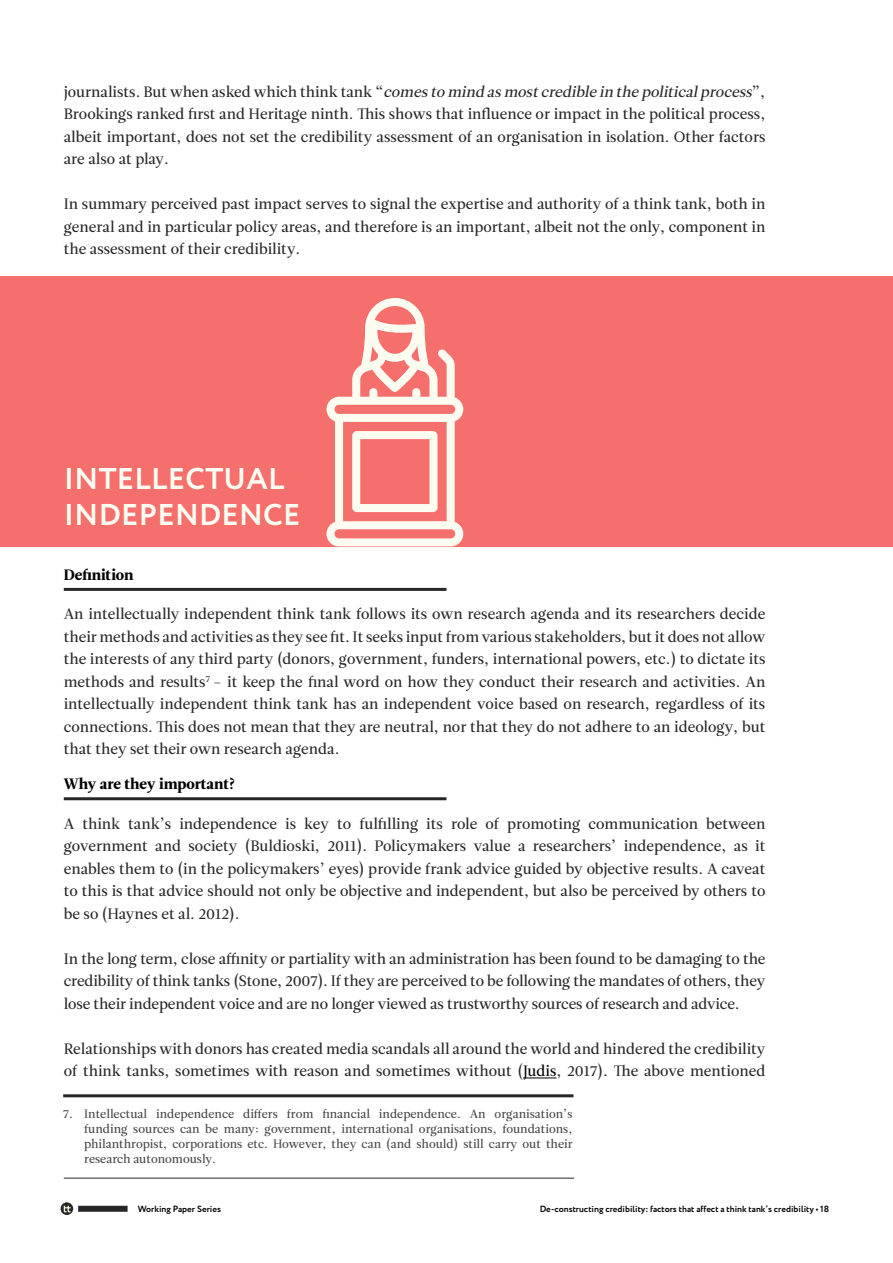
<style>
.page{position:relative;width:893px;height:1263px;background:#fff}
.page>*{position:absolute;margin:0;border:0;box-sizing:border-box;transform-origin:0 0}
.t1{font:700 30px/36px "Circe";letter-spacing:.01em;color:#fdfdf3}
.t2{font:15px/22.5px "Leitura Roman 2";color:#272727;text-align:justify}
.t3{font:15px "Leitura Roman 4";color:#000}
.t4{font:12px/15px "Leitura Roman 2";color:#474545;text-align:justify}
.t5{font:700 9px "Circe";color:#000}
.s1{font-style:italic}
.s2{color:#000}
</style>
<div class="page">
<div style="left:78px;top:1206px;width:50px;height:6px;background:#272727"></div>
<svg style="left:60px;top:1202px;width:13px;height:13px"></svg>
<svg style="left:64px;top:1206px;width:7px;height:6px"></svg>
<hr style="left:64px;top:588px;width:382px;height:3px;background:#272727">
<hr style="left:64px;top:797px;width:382px;height:3px;background:#272727">
<hr style="left:63px;top:1094px;width:510px;height:3px;background:#272727">
<hr style="left:64px;top:1178px;width:510px;height:1px;background:#272727">
<hr style="left:523px;top:1077px;width:33px;height:1px;background:#000">
<div style="left:0;top:276px;width:893px;height:270px;background:#f5706c"></div>
<svg style="left:326px;top:298px;width:137px;height:248px"></svg>
<p class="t2" style="left:64px;top:80px;width:703px">j o u r n a l i s t s . B u t wh e n a s ke d wh i c h t h i n k t a n k “ <span class="s1">comes to mind as mostcredible in the politicalprocess</span>” , Brookings ranked first and Heritage ninth. This shows that influence or impact in the political process, albeit important, does not set the credibility assessment of an organisation in isolation. Other factors are also at play.</p>
<p class="t2" style="left:64px;top:193px;width:703px">In summary perceived past impact serves to signal the expertise and authority of a think tank, both in general and in particular policy areas, and therefore is an important, albeit not the only, component in the assessment of their credibility.</p>
<h1 class="t1" style="left:64px;top:463px;width:238px">INTELLECTUAL<br>INDEPENDENCE</h1>
<p class="t3" style="left:64px;top:566px;width:71px">Definition</p>
<p class="t2" style="left:64px;top:603px;width:703px">An intellectually independent think tank follows its own research agenda and its researchers decide their methods and activities as they see fit. It seeks input from various stakeholders, but it does not allow the interests of any third party (donors, government, funders, international powers, etc.) to dictate its methods and results<sup>7</sup> – it keep the final word on how they conduct their research and activities. An intellectually independent think tank has an independent voice based on research, regardless of its connections. This does not mean that they are neutral, nor that they do not adhere to an ideology, but that they set their own research agenda.</p>
<p class="t3" style="left:64px;top:775px;width:173px">Why are they important?</p>
<p class="t2" style="left:64px;top:813px;width:703px">A think tank’s independence is key to fulfilling its role of promoting communication between government and society (Buldioski, 2011). Policymakers value a researchers’ independence, as it enables them to (in the policymakers’ eyes) provide frank advice guided by objective results. A caveat to this is that advice should not only be objective and independent, but also be perceived by others to be so (Haynes et al. 2012).</p>
<p class="t2" style="left:64px;top:948px;width:703px">In the long term, close affinity or partiality with an administration has been found to be damaging to the credibility of think tanks (Stone, 2007). If they are perceived to be following the mandates of others, they lose their independent voice and are no longer viewed as trustworthy sources of research and advice.</p>
<p class="t2" style="left:64px;top:1038px;width:703px">Relationships with donors has created media scandals all around the world and hindered the credibility of think tanks, sometimes with reason and sometimes without (<span class="s2">Judis</span>, 2017). The above mentioned</p>
<p class="t4" style="left:84px;top:1107px;width:490px;text-indent:-21px">7. Intellectual independence differs from financial independence. An organisation’s funding sources can be many: government, international organisations, foundations, philanthropist, corporations etc. However, they can (and should) still carry out their research autonomously.</p>
<p class="t5" style="left:138px;top:1202px;width:85px">Working Paper Series</p>
<p class="t5" style="left:540px;top:1202px;width:291px">De-constructing credibility: factors that affect a think tank’s credibility • 18</p>
</div>
